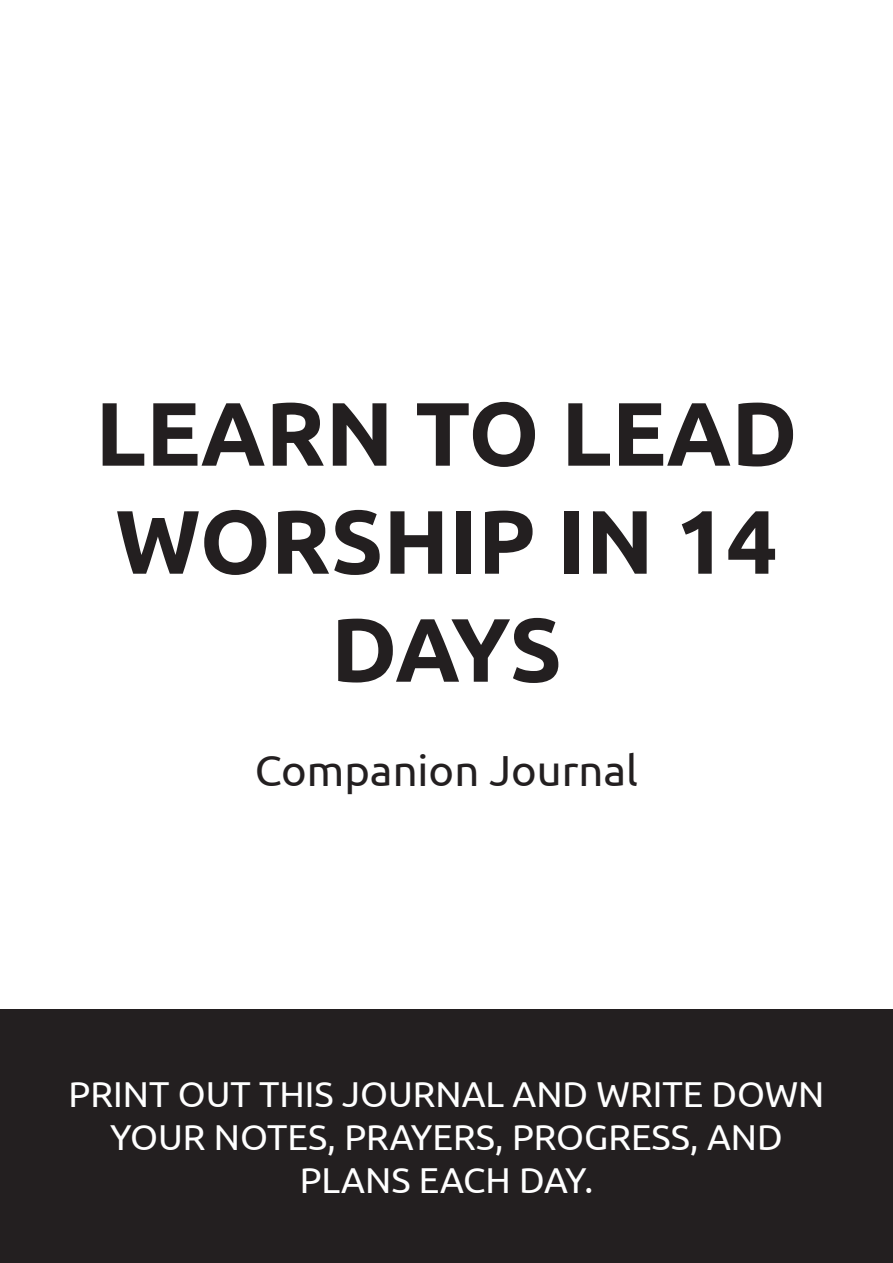
<style>
.page{position:relative;width:893px;height:1263px;background:#fff}
.page>*{position:absolute;margin:0;border:0;box-sizing:border-box;transform-origin:0 0}
.t1{font:700 90px/108px "Ubuntu";color:#231f20;text-align:center}
.t2{font:43.5px "Ubuntu";color:#231f20}
.t3{font:36px/43.2px "Ubuntu";color:#fff;text-align:center}
</style>
<div class="page">
<div style="left:0;top:1009px;width:893px;height:254px;background:#231f20"></div>
<p class="t1" style="left:95px;top:378px;width:704px">LEARN TO LEAD<br>WORSHIP IN 14<br>DAYS</p>
<p class="t2" style="left:255px;top:744px;width:385px">Companion Journal</p>
<p class="t3" style="left:69px;top:1071px;width:757px">PRINT OUT THIS JOURNAL AND WRITE DOWN<br>YOUR NOTES, PRAYERS, PROGRESS, AND<br>PLANS EACH DAY.</p>
</div>
